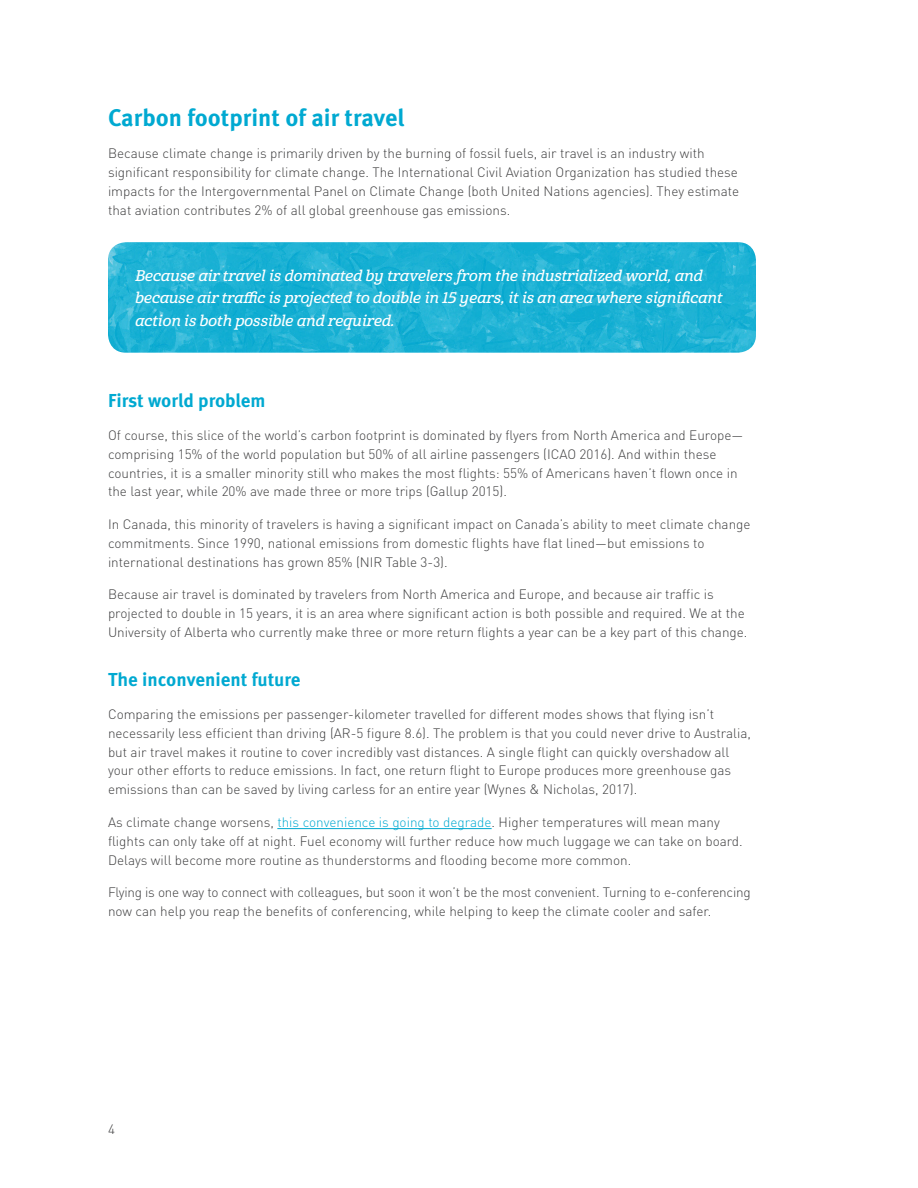
<style>
.page{position:relative;width:918px;height:1188px;background:#fff}
.page>*{position:absolute;margin:0;border:0;box-sizing:border-box;transform-origin:0 0}
.t1{font:700 24px "Meta Pro";color:#00a9d1}
.t2{font:700 18.75px "Meta Pro";color:#00a9d1}
.t3{font:15px/22.5px "Cabrito Nor Dem It";color:#fff}
.t4{font:300 13.5px/18.9px "DIN Pro";color:#3e3e3f}
.s1{color:#00a9d1}
</style>
<div class="page">
<img style="left:108px;top:242px;width:648px;height:111px">
<hr style="left:277px;top:828px;width:215px;height:1px;background:#00a9d1">
<h1 class="t1" style="left:108px;top:103px;width:298px">Carbon footprint of air travel</h1>
<p class="t4" style="left:108px;top:143px;width:633px">Because climate change is primarily driven by the burning of fossil fuels, air travel is an industry with significant responsibility for climate change. The International Civil Aviation Organization has studied these impacts for the Intergovernmental Panel on Climate Change (both United Nations agencies). They estimate that aviation contributes 2% of all global greenhouse gas emissions.</p>
<p class="t3" style="left:135px;top:265px;width:589px">Because air travel is dominated by travelers from the industrialized world, and because air traffic is projected to double in 15 years, it is an area where significant action is both possible and required.</p>
<h2 class="t2" style="left:108px;top:389px;width:159px">First world problem</h2>
<p class="t4" style="left:108px;top:424px;width:637px">Of course, this slice of the world’s carbon footprint is dominated by flyers from North America and Europe— comprising 15% of the world population but 50% of all airline passengers (ICAO 2016). And within these countries, it is a smaller minority still who makes the most flights: 55% of Americans haven’t flown once in the last year, while 20% ave made three or more trips (Gallup 2015).</p>
<p class="t4" style="left:108px;top:513px;width:644px">In Canada, this minority of travelers is having a significant impact on Canada’s ability to meet climate change commitments. Since 1990, national emissions from domestic flights have flat lined—but emissions to international destinations has grown 85% (NIR Table 3-3).</p>
<p class="t4" style="left:108px;top:584px;width:641px">Because air travel is dominated by travelers from North America and Europe, and because air traffic is projected to double in 15 years, it is an area where significant action is both possible and required. We at the<br>University of Alberta who currently make three or more return flights a year can be a key part of this change.</p>
<h2 class="t2" style="left:108px;top:668px;width:194px">The inconvenient future</h2>
<p class="t4" style="left:108px;top:703px;width:645px">Comparing the emissions per passenger-kilometer travelled for different modes shows that flying isn’t necessarily less efficient than driving (AR-5 figure 8.6). The problem is that you could never drive to Australia, but air travel makes it routine to cover incredibly vast distances. A single flight can quickly overshadow all your other efforts to reduce emissions. In fact, one return flight to Europe produces more greenhouse gas emissions than can be saved by living carless for an entire year (Wynes &amp; Nicholas, 2017).</p>
<p class="t4" style="left:108px;top:811px;width:636px">As climate change worsens, <span class="s1">this convenience is going to degrade</span>. Higher temperatures will mean many flights can only take off at night. Fuel economy will further reduce how much luggage we can take on board.<br>Delays will become more routine as thunderstorms and flooding become more common.</p>
<p class="t4" style="left:108px;top:881px;width:644px">Flying is one way to connect with colleagues, but soon it won’t be the most convenient. Turning to e-conferencing now can help you reap the benefits of conferencing, while helping to keep the climate cooler and safer.</p>
<p class="t4" style="left:108px;top:1119px;width:8px">4</p>
</div>
